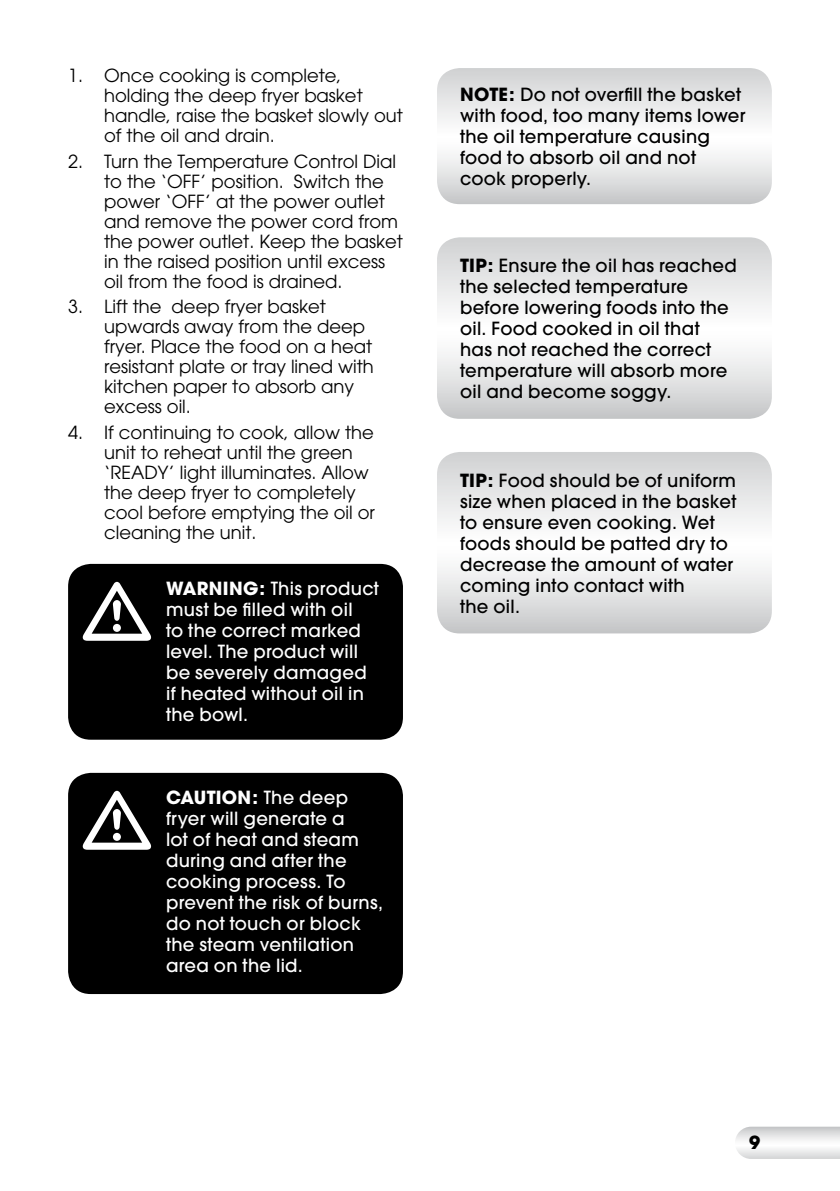
<style>
.page{position:relative;width:840px;height:1191px;background:#fff}
.page>*{position:absolute;margin:0;border:0;box-sizing:border-box;transform-origin:0 0}
.t1{font:18px/20px "Avant Garde LT";color:#000}
.t2{font:500 18px/21px "Avant Garde";letter-spacing:.015em;color:#000}
.t3{font:500 18px/21px "Avant Garde";letter-spacing:.015em;color:#fff}
.t4{font:700 18px "Avant Garde";color:#000}
.s1{font-weight:700}
</style>
<div class="page">
<svg style="left:736px;top:1126px;width:103px;height:32px"></svg>
<div style="left:68px;top:564px;width:335px;height:175px;background:#000;border-radius:23px"></div>
<svg style="left:83px;top:582px;width:68px;height:59px"></svg>
<div style="left:68px;top:773px;width:335px;height:221px;background:#000;border-radius:23px"></div>
<svg style="left:83px;top:791px;width:68px;height:58px"></svg>
<svg style="left:437px;top:68px;width:334px;height:136px"></svg>
<svg style="left:437px;top:237px;width:334px;height:182px"></svg>
<svg style="left:437px;top:452px;width:334px;height:181px"></svg>
<p class="t1" style="left:104px;top:65px;width:300px;text-indent:-36px">1. Once cooking is complete, holding the deep fryer basket handle, raise the basket slowly out of the oil and drain.</p>
<p class="t1" style="left:104px;top:151px;width:300px;text-indent:-36px">2. Turn the Temperature Control Dial to the ‘OFF’ position. Switch the power ‘OFF’ at the power outlet and remove the power cord from the power outlet. Keep the basket in the raised position until excess oil from the food is drained.</p>
<p class="t1" style="left:104px;top:297px;width:271px;text-indent:-36px">3. Lift the deep fryer basket upwards away from the deep fryer. Place the food on a heat resistant plate or tray lined with kitchen paper to absorb any excess oil.</p>
<p class="t1" style="left:104px;top:422px;width:272px;text-indent:-36px">4. If continuing to cook, allow the unit to reheat until the green ‘READY’ light illuminates. Allow the deep fryer to completely cool before emptying the oil or cleaning the unit.</p>
<p class="t3" style="left:166px;top:578px;width:214px"><span class="s1">WARNING:</span> This product must be filled with oil<br>to the correct marked level. The product will be severely damaged if heated without oil in the bowl.</p>
<p class="t3" style="left:166px;top:787px;width:218px"><span class="s1">CAUTION:</span> The deep fryer will generate a<br>lot of heat and steam during and after the cooking process. To prevent the risk of burns, do not touch or block the steam ventilation area on the lid.</p>
<p class="t2" style="left:460px;top:84px;width:287px"><span class="s1">NOTE:</span> Do not overfill the basket with food, too many items lower the oil temperature causing food to absorb oil and not cook properly.</p>
<p class="t2" style="left:460px;top:255px;width:278px"><span class="s1">TIP:</span> Ensure the oil has reached the selected temperature before lowering foods into the oil. Food cooked in oil that<br>has not reached the correct temperature will absorb more oil and become soggy.</p>
<p class="t2" style="left:460px;top:470px;width:277px"><span class="s1">TIP:</span> Food should be of uniform size when placed in the basket to ensure even cooking. Wet foods should be patted dry to decrease the amount of water coming into contact with<br>the oil.</p>
<p class="t4" style="left:748px;top:1131px;width:13px">9</p>
</div>
